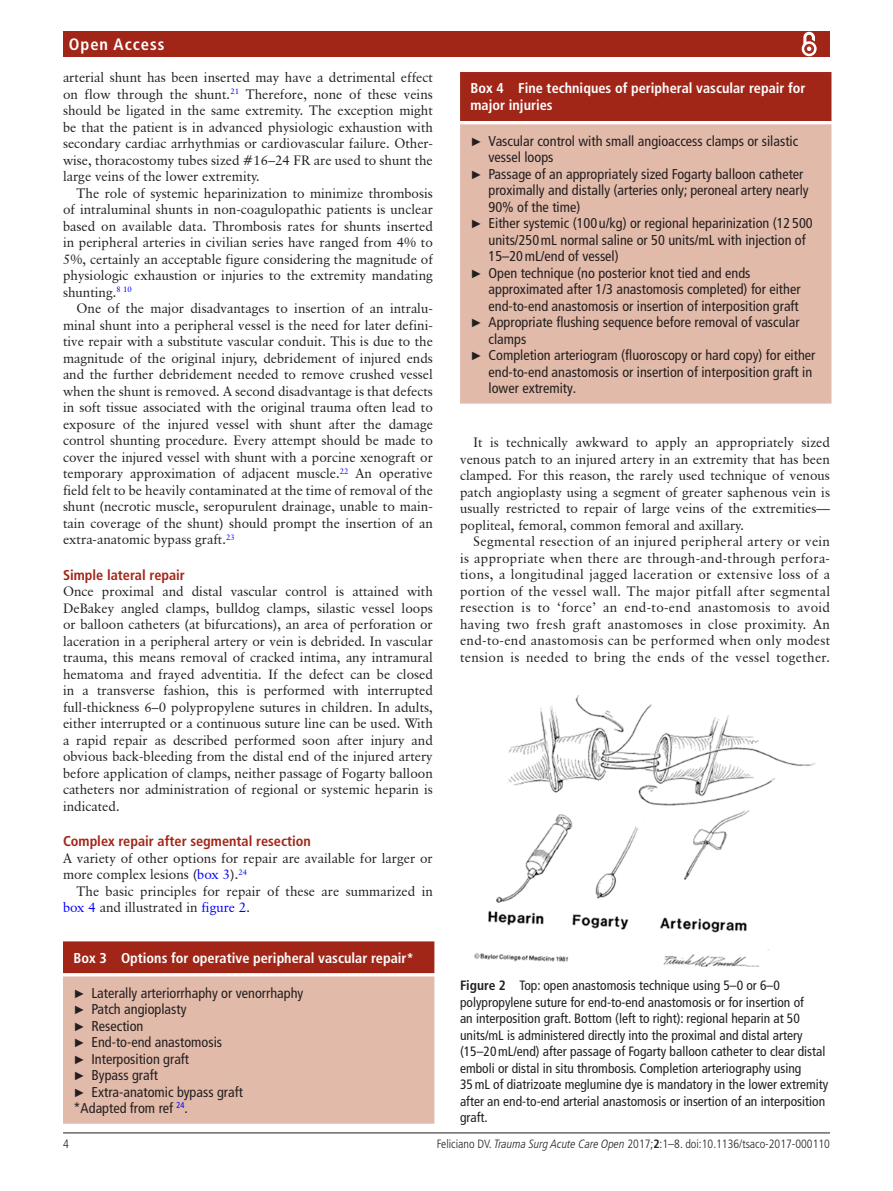
<style>
.page{position:relative;width:893px;height:1191px;background:#fff}
.page>*{position:absolute;margin:0;border:0;box-sizing:border-box;transform-origin:0 0}
.t1{font:700 condensed 16.5px "Frutiger LT Std";letter-spacing:.065em;color:#fff}
.t2{font:condensed 14.25px/16.5px "Frutiger LT Pro";color:#231f20}
.t3{font:700 condensed 14.25px/17.2px "Frutiger LT Pro";color:#fff}
.t4{font:700 condensed 14.25px "Frutiger LT Pro";color:#a12618}
.t5{font:13.5px/16.5px "Classical Garamond BT";color:#231f20;text-align:justify}
.t6{font:condensed 13.5px/16.5px "Frutiger LT Pro";color:#231f20}
.t7{font:300 condensed 12px "Frutiger LT Pro";color:#231f20}
.s1{color:#00f}
.s2{font-family:"Arial";font-stretch:normal;font-size:12px}
.s3{font-weight:700}
.s4{font-style:italic}
</style>
<div class="page">
<hr style="left:63px;top:1132px;width:767px;height:1px;background:#231f20">
<div style="left:63px;top:31px;width:767px;height:25px;background:#a12618"></div>
<svg style="left:801px;top:31px;width:19px;height:26px"></svg>
<div style="left:806px;top:45px;width:7px;height:7px;border:1px solid #a12618;border-radius:50%"></div>
<div style="left:64px;top:942px;width:370px;height:30px;background:#a12618"></div>
<div style="left:63px;top:941px;width:371px;height:32px;border:2px solid #a12618"></div>
<div style="left:64px;top:977px;width:370px;height:146px;background:#e2baa9"></div>
<div style="left:63px;top:976px;width:371px;height:147px;border:2px solid #e2baa9"></div>
<div style="left:461px;top:73px;width:370px;height:47px;background:#a12618"></div>
<div style="left:460px;top:72px;width:371px;height:49px;border:2px solid #a12618"></div>
<div style="left:461px;top:125px;width:370px;height:278px;background:#e2baa9"></div>
<div style="left:460px;top:124px;width:371px;height:279px;border:2px solid #e2baa9"></div>
<img style="left:475px;top:695px;width:340px;height:271px">
<p class="t1" style="left:69px;top:34px;width:97px">Open Access</p>
<p class="t5" style="left:63px;top:69px;width:371px">arterial shunt has been inserted may have a detrimental effect on flow through the shunt.<sup>21</sup> Therefore, none of these veins should be ligated in the same extremity. The exception might be that the patient is in advanced physiologic exhaustion with secondary cardiac arrhythmias or cardiovascular failure. Other&shy;wise, thoracostomy tubes sized #16–24 FR are used to shunt the large veins of the lower extremity.</p>
<p class="t5" style="left:63px;top:185px;width:371px;text-indent:14px">The role of systemic heparinization to minimize thrombosis of intraluminal shunts in non-coagulopathic patients is unclear based on available data. Thrombosis rates for shunts inserted in peripheral arteries in civilian series have ranged from 4% to 5%, certainly an acceptable figure considering the magnitude of physiologic exhaustion or injuries to the extremity mandating shunting.<sup>8</sup> <sup>10</sup></p>
<p class="t5" style="left:63px;top:300px;width:371px;text-indent:14px">One of the major disadvantages to insertion of an intralu&shy;minal shunt into a peripheral vessel is the need for later defini&shy;tive repair with a substitute vascular conduit. This is due to the magnitude of the original injury, debridement of injured ends and the further debridement needed to remove crushed vessel when the shunt is removed. A second disadvantage is that defects in soft tissue associated with the original trauma often lead to exposure of the injured vessel with shunt after the damage control shunting procedure. Every attempt should be made to cover the injured vessel with shunt with a porcine xenograft or temporary approximation of adjacent muscle.<sup>22</sup> An operative field felt to be heavily contaminated at the time of removal of the shunt (necrotic muscle, seropurulent drainage, unable to main&shy;tain coverage of the shunt) should prompt the insertion of an extra-anatomic bypass graft.<sup>23</sup></p>
<p class="t4" style="left:63px;top:566px;width:123px">Simple lateral repair</p>
<p class="t5" style="left:63px;top:583px;width:371px">Once proximal and distal vascular control is attained with DeBakey angled clamps, bulldog clamps, silastic vessel loops or balloon catheters (at bifurcations), an area of perforation or laceration in a peripheral artery or vein is debrided. In vascular trauma, this means removal of cracked intima, any intramural hematoma and frayed adventitia. If the defect can be closed in a transverse fashion, this is performed with interrupted full-thickness 6–0 polypropylene sutures in children. In adults, either interrupted or a continuous suture line can be used. With a rapid repair as described performed soon after injury and obvious back-bleeding from the distal end of the injured artery before application of clamps, neither passage of Fogarty balloon catheters nor administration of regional or systemic heparin is indicated.</p>
<p class="t4" style="left:63px;top:832px;width:249px">Complex repair after segmental resection</p>
<p class="t5" style="left:63px;top:849px;width:371px">A variety of other options for repair are available for larger or more complex lesions (<span class="s1">box 3</span>).<sup>24</sup></p>
<p class="t5" style="left:63px;top:882px;width:371px;text-indent:14px">The basic principles for repair of these are summarized in <span class="s1">box 4</span> and illustrated in <span class="s1">figure 2</span>.</p>
<p class="t3" style="left:74px;top:949px;width:342px">Box 3 Options for operative peripheral vascular repair*</p>
<p class="t2" style="left:73px;top:984px;width:231px"><span class="s2">►</span> Laterally arteriorrhaphy or venorrhaphy <span class="s2">►</span> Patch angioplasty<br><span class="s2">►</span> Resection<br><span class="s2">►</span> End-to-end anastomosis<br><span class="s2">►</span> Interposition graft<br><span class="s2">►</span> Bypass graft<br><span class="s2">►</span> Extra-anatomic bypass graft<br>*Adapted from ref <sup>24</sup>.</p>
<p class="t3" style="left:471px;top:80px;width:337px">Box 4 Fine techniques of peripheral vascular repair for major injuries</p>
<p class="t2" style="left:471px;top:132px;width:329px"><span class="s2">►</span> Vascular control with small angioaccess clamps or silastic</p>
<p class="t2" style="left:489px;top:149px;width:66px">vessel loops</p>
<p class="t2" style="left:471px;top:165px;width:334px"><span class="s2">►</span> Passage of an appropriately sized Fogarty balloon catheter</p>
<p class="t2" style="left:489px;top:182px;width:322px">proximally and distally (arteries only; peroneal artery nearly</p>
<p class="t2" style="left:489px;top:198px;width:93px">90% of the time)</p>
<p class="t2" style="left:471px;top:215px;width:344px"><span class="s2">►</span> Either systemic (100 u/kg) or regional heparinization (12 500</p>
<p class="t2" style="left:489px;top:231px;width:319px">units/250mL normal saline or 50 units/mL with injection of</p>
<p class="t2" style="left:489px;top:248px;width:132px">15–20mL/end of vessel)</p>
<p class="t2" style="left:471px;top:264px;width:281px"><span class="s2">►</span> Open technique (no posterior knot tied and ends</p>
<p class="t2" style="left:489px;top:281px;width:313px">approximated after 1/3 anastomosis completed) for either</p>
<p class="t2" style="left:489px;top:297px;width:312px">end-to-end anastomosis or insertion of interposition graft</p>
<p class="t2" style="left:471px;top:314px;width:331px"><span class="s2">►</span> Appropriate flushing sequence before removal of vascular</p>
<p class="t2" style="left:489px;top:330px;width:39px">clamps</p>
<p class="t2" style="left:471px;top:347px;width:346px"><span class="s2">►</span> Completion arteriogram (fluoroscopy or hard copy) for either</p>
<p class="t2" style="left:489px;top:363px;width:325px">end-to-end anastomosis or insertion of interposition graft in</p>
<p class="t2" style="left:489px;top:380px;width:89px">lower extremity.</p>
<p class="t5" style="left:460px;top:434px;width:371px;text-indent:14px">It is technically awkward to apply an appropriately sized venous patch to an injured artery in an extremity that has been clamped. For this reason, the rarely used technique of venous patch angioplasty using a segment of greater saphenous vein is usually restricted to repair of large veins of the extremities— popliteal, femoral, common femoral and axillary.</p>
<p class="t5" style="left:460px;top:533px;width:372px;text-indent:14px">Segmental resection of an injured peripheral artery or vein is appropriate when there are through-and-through perfora&shy;tions, a longitudinal jagged laceration or extensive loss of a portion of the vessel wall. The major pitfall after segmental resection is to ‘force’ an end-to-end anastomosis to avoid having two fresh graft anastomoses in close proximity. An end-to-end anastomosis can be performed when only modest tension is needed to bring the ends of the vessel together.</p>
<p class="t6" style="left:460px;top:977px;width:370px"><span class="s3">Figure 2</span> Top: open anastomosis technique using 5–0 or 6–0 polypropylene suture for end-to-end anastomosis or for insertion of<br>an interposition graft. Bottom (left to right): regional heparin at 50 units/mL is administered directly into the proximal and distal artery (15–20mL/end) after passage of Fogarty balloon catheter to clear distal emboli or distal in situ thrombosis. Completion arteriography using 35mL of diatrizoate meglumine dye is mandatory in the lower extremity after an end-to-end arterial anastomosis or insertion of an interposition graft.</p>
<p class="t7" style="left:63px;top:1136px;width:7px">4</p>
<p class="t7" style="left:437px;top:1136px;width:395px">Feliciano DV. <span class="s4">Trauma Surg Acute Care Open</span> 2017;<span class="s3">2</span>:1–8. doi:10.1136/tsaco-2017-000110</p>
</div>
